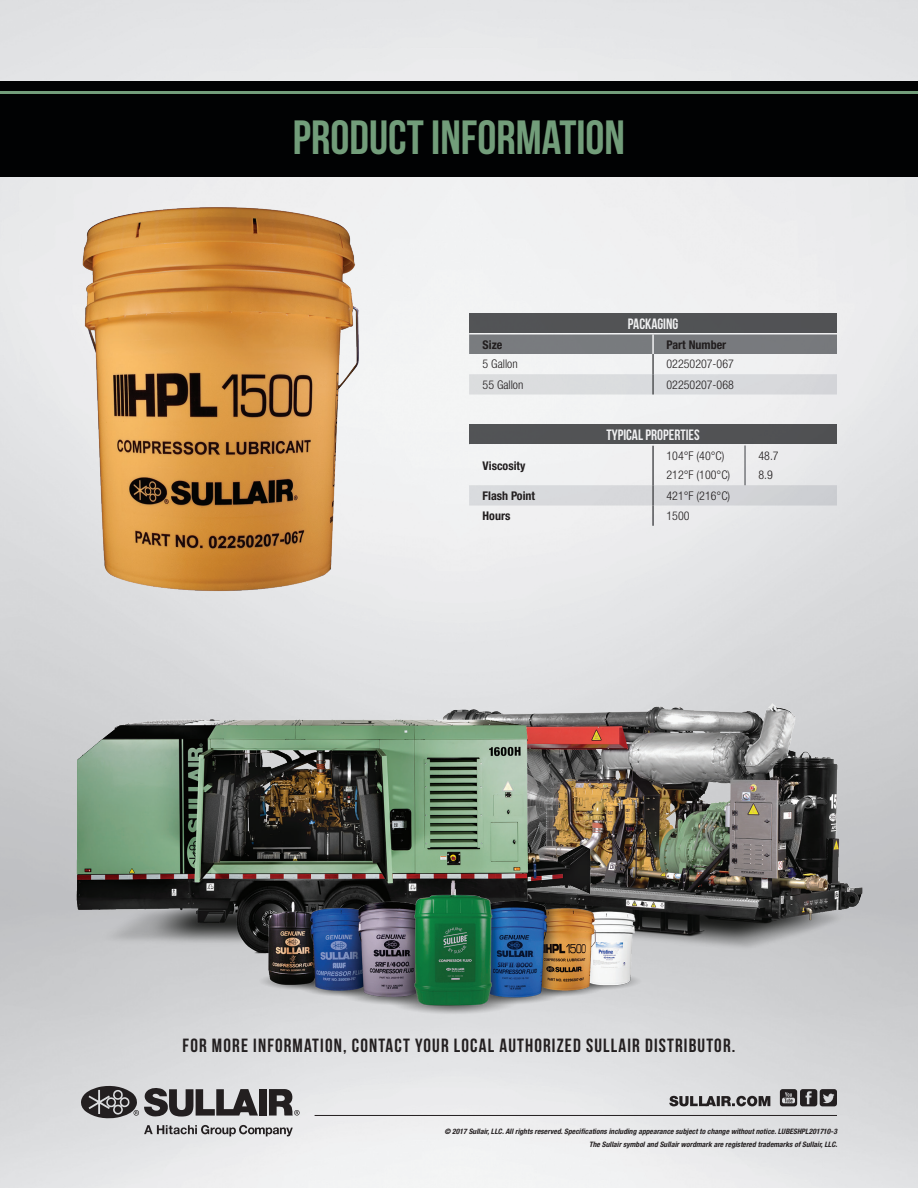
<style>
.page{position:relative;width:918px;height:1188px;background:#fff}
.page>*{position:absolute;margin:0;border:0;box-sizing:border-box;transform-origin:0 0}
.t1{font:700 48px "Bebas Neue";color:#729d7a}
.t2{font:700 19.05px "Bebas Neue";letter-spacing:.06em;color:#231f20}
.t3{font:700 15px "Bebas Neue";color:#fff}
.t4{font:300 condensed 12px "Helvetica Neue LT Std";color:#231f20}
.t5{font:700 condensed 12px "Helvetica Neue LT Std";color:#231f20}
.Body_Copy{font:italic 700 condensed 7.5px "Helvetica Neue LT Std";letter-spacing:.005em;color:#231f20}
</style>
<div class="page">
<img style="left:0;top:0;width:918px;height:1188px">
<img style="left:618px;top:670px;width:254px;height:284px">
<img style="left:69px;top:611px;width:549px;height:367px">
<div style="left:0;top:90px;width:918px;height:5px;background:#729d7a"></div>
<div style="left:469px;top:314px;width:368px;height:20px;background:#57585a"></div>
<div style="left:469px;top:334px;width:368px;height:20px;background:#787b7e"></div>
<div style="left:469px;top:374px;width:368px;height:20px;background:#d9dbde"></div>
<hr style="left:652px;top:354px;width:2px;height:20px;background:#57585a">
<hr style="left:652px;top:374px;width:2px;height:20px;background:#57585a">
<hr style="left:469px;top:333px;width:184px;height:1px;background:#fff">
<hr style="left:653px;top:333px;width:184px;height:1px;background:#fff">
<hr style="left:652px;top:334px;width:2px;height:20px;background:#fff">
<div style="left:469px;top:424px;width:368px;height:21px;background:#57585a"></div>
<hr style="left:469px;top:444px;width:184px;height:2px;background:#fff">
<hr style="left:653px;top:444px;width:92px;height:2px;background:#fff">
<hr style="left:745px;top:444px;width:92px;height:2px;background:#fff">
<svg style="left:469px;top:445px;width:368px;height:81px"></svg>
<hr style="left:744px;top:465px;width:2px;height:20px;background:#808285">
<div style="left:0;top:95px;width:918px;height:82px;background:#010203"></div>
<div style="left:0;top:81px;width:918px;height:9px;background:#010203"></div>
<svg style="left:780px;top:1089px;width:57px;height:17px"></svg>
<svg style="left:669px;top:1096px;width:101px;height:10px"></svg>
<hr style="left:315px;top:1115px;width:522px;height:1px;background:#231f20">
<svg style="left:269px;top:1096px;width:31px;height:20px"></svg>
<svg style="left:80px;top:1084px;width:178px;height:35px;background:#838183"></svg>
<div style="left:259px;top:1089px;width:8px;height:27px;background:#231f20"></div>
<svg style="left:144px;top:1125px;width:149px;height:11px;background:#a2a1a3"></svg>
<img style="left:249px;top:784px;width:404px;height:312px">
<img style="left:56px;top:177px;width:336px;height:471px">
<p class="t1" style="left:293px;top:111px;width:334px">PRODUCT INFORMATION</p>
<h3 class="t3" style="left:628px;top:315px;width:52px">PACKAGING</h3>
<h3 class="t5" style="left:483px;top:337px;width:21px">Size</h3>
<h3 class="t5" style="left:667px;top:337px;width:61px">Part Number</h3>
<h3 class="t4" style="left:483px;top:357px;width:37px">5 Gallon</h3>
<h3 class="t4" style="left:667px;top:357px;width:69px">02250207-067</h3>
<h3 class="t4" style="left:483px;top:378px;width:42px">55 Gallon</h3>
<h3 class="t4" style="left:667px;top:378px;width:69px">02250207-068</h3>
<h3 class="t5" style="left:483px;top:458px;width:44px">Viscosity</h3>
<h3 class="t3" style="left:606px;top:426px;width:95px">TYPICAL PROPERTIES</h3>
<h3 class="t4" style="left:667px;top:448px;width:59px">104°F (40°C)</h3>
<h3 class="t4" style="left:759px;top:448px;width:22px">48.7</h3>
<h3 class="t4" style="left:667px;top:468px;width:65px">212°F (100°C)</h3>
<h3 class="t4" style="left:759px;top:468px;width:16px">8.9</h3>
<h3 class="t5" style="left:483px;top:488px;width:54px">Flash Point</h3>
<h3 class="t4" style="left:667px;top:489px;width:65px">421°F (216°C)</h3>
<h3 class="t5" style="left:483px;top:508px;width:29px">Hours</h3>
<h3 class="t4" style="left:667px;top:509px;width:25px">1500</h3>
<p class="t2" style="left:183px;top:1035px;width:554px">FOR MORE INFORMATION, CONTACT YOUR LOCAL AUTHORIZED SULLAIR DISTRIBUTOR.</p>
<p class="Body_Copy" style="left:444px;top:1127px;width:394px">© 2017 Sullair, LLC. All rights reserved. Specifications including appearance subject to change without notice. LUBESHPL201710-3</p>
<p class="Body_Copy" style="left:589px;top:1140px;width:250px">The Sullair symbol and Sullair wordmark are registered trademarks of Sullair, LLC.</p>
</div>
